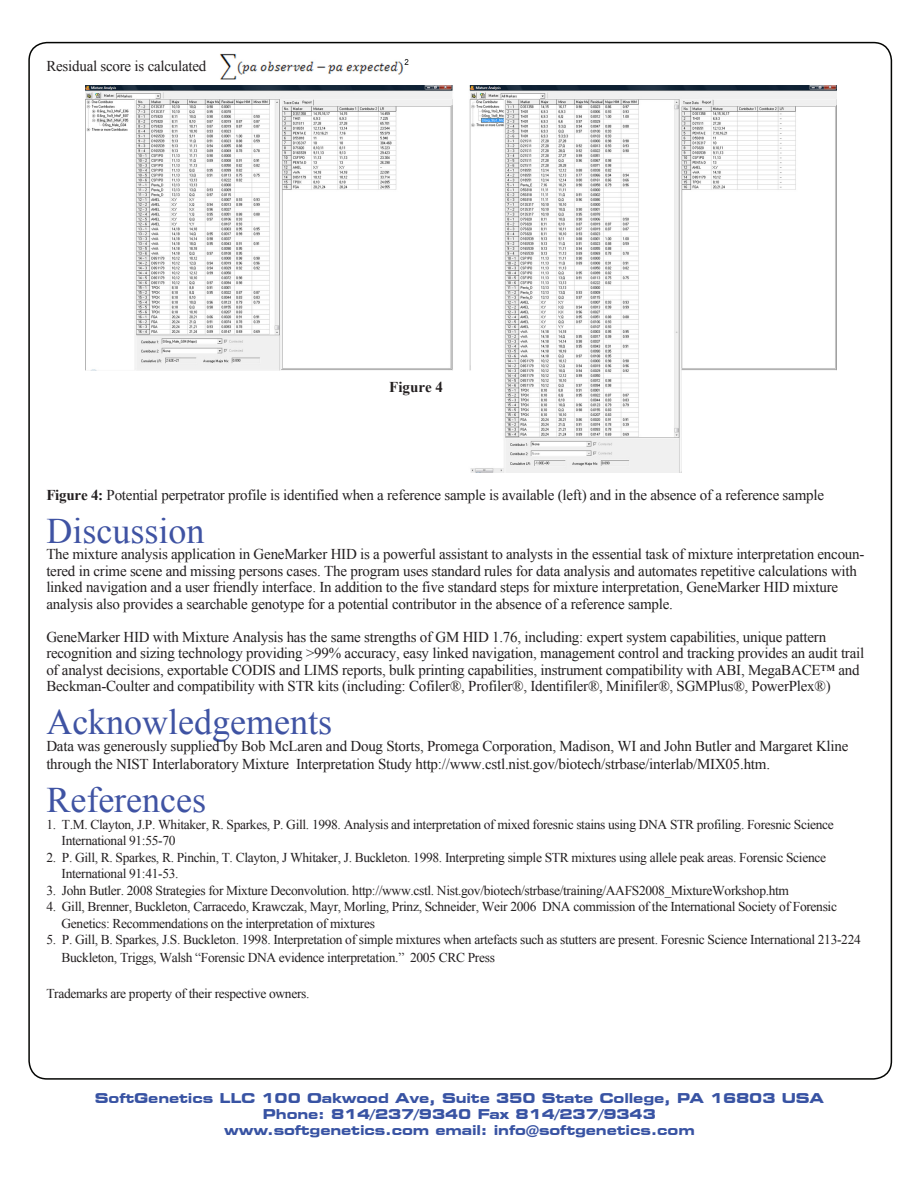
<style>
.page{position:relative;width:918px;height:1188px;background:#fff}
.page>*{position:absolute;margin:0;border:0;box-sizing:border-box;transform-origin:0 0}
.t1{font:36px "Times New Roman";color:#3f53a3}
.t2{font:15px/16.5px "Times New Roman";letter-spacing:-.015em;color:#231f20}
.t3{font:700 15px "Times New Roman";color:#231f20}
.t4{font:13.5px "Times New Roman";letter-spacing:-.025em;color:#231f20}
.t5{font:700 expanded 13.5px "Square 721 BT";letter-spacing:-.01em;color:#3853a3}
.s1{font-weight:700}
</style>
<div class="page">
<img style="left:220px;top:53px;width:189px;height:27px">
<img style="left:86px;top:86px;width:751px;height:386px">
<p class="t2" style="left:46px;top:57px;width:162px">Residual score is calculated</p>
<p class="t3" style="left:389px;top:377px;width:55px">Figure 4</p>
<p class="t2" style="left:46px;top:486px;width:779px"><span class="s1">Figure 4:</span> Potential perpetrator profile is identified when a reference sample is available (left) and in the absence of a reference sample</p>
<p class="t1" style="left:46px;top:506px;width:160px">Discussion</p>
<p class="t2" style="left:46px;top:546px;width:820px">The mixture analysis application in GeneMarker HID is a powerful assistant to analysts in the essential task of mixture interpretation encoun&shy;tered in crime scene and missing persons cases. The program uses standard rules for data analysis and automates repetitive calculations with linked navigation and a user friendly interface. In addition to the five standard steps for mixture interpretation, GeneMarker HID mixture analysis also provides a searchable genotype for a potential contributor in the absence of a reference sample.</p>
<p class="t2" style="left:46px;top:628px;width:819px">GeneMarker HID with Mixture Analysis has the same strengths of GM HID 1.76, including: expert system capabilities, unique pattern recognition and sizing technology providing &gt;99% accuracy, easy linked navigation, management control and tracking provides an audit trail of analyst decisions, exportable CODIS and LIMS reports, bulk printing capabilities, instrument compatibility with ABI, MegaBACE™ and Beckman-Coulter and compatibility with STR kits (including: Cofiler®, Profiler®, Identifiler®, Minifiler®, SGMPlus®, PowerPlex®)</p>
<p class="t1" style="left:46px;top:698px;width:287px">Acknowledgements</p>
<p class="t2" style="left:46px;top:737px;width:804px;line-height:18px">Data was generously supplied by Bob McLaren and Doug Storts, Promega Corporation, Madison, WI and John Butler and Margaret Kline through the NIST Interlaboratory Mixture Interpretation Study http://www.cstl.nist.gov/biotech/strbase/interlab/MIX05.htm.</p>
<p class="t1" style="left:46px;top:776px;width:161px">References</p>
<p class="t4" style="left:46px;top:815px;width:789px">1. T.M. Clayton, J.P. Whitaker, R. Sparkes, P. Gill. 1998. Analysis and interpretation of mixed foresnic stains using DNA STR profiling. Foresnic Science</p>
<p class="t4" style="left:62px;top:832px;width:116px">International 91:55-70</p>
<p class="t4" style="left:46px;top:848px;width:781px">2. P. Gill, R. Sparkes, R. Pinchin, T. Clayton, J Whitaker, J. Buckleton. 1998. Interpreting simple STR mixtures using allele peak areas. Forensic Science</p>
<p class="t4" style="left:62px;top:865px;width:119px">International 91:41-53.</p>
<p class="t4" style="left:46px;top:881px;width:744px">3. John Butler. 2008 Strategies for Mixture Deconvolution. http://www.cstl. Nist.gov/biotech/strbase/training/AAFS2008_MixtureWorkshop.htm</p>
<p class="t4" style="left:46px;top:898px;width:792px">4. Gill, Brenner, Buckleton, Carracedo, Krawczak, Mayr, Morling, Prinz, Schneider, Weir 2006 DNA commission of the International Society of Forensic</p>
<p class="t4" style="left:62px;top:914px;width:315px">Genetics: Recommendations on the interpretation of mixtures</p>
<p class="t4" style="left:46px;top:931px;width:816px">5. P. Gill, B. Sparkes, J.S. Buckleton. 1998. Interpretation of simple mixtures when artefacts such as stutters are present. Foresnic Science International 213-224</p>
<p class="t4" style="left:62px;top:949px;width:435px">Buckleton, Triggs, Walsh “Forensic DNA evidence interpretation.” 2005 CRC Press</p>
<p class="t4" style="left:46px;top:985px;width:265px">Trademarks are property of their respective owners.</p>
<p class="t5" style="left:95px;top:1090px;width:730px">SoftGenetics LLC 100 Oakwood Ave, Suite 350 State College, PA 16803 USA</p>
<p class="t5" style="left:263px;top:1106px;width:395px">Phone: 814/237/9340 Fax 814/237/9343</p>
<p class="t5" style="left:224px;top:1122px;width:472px">www.softgenetics.com email: info@softgenetics.com</p>
</div>
